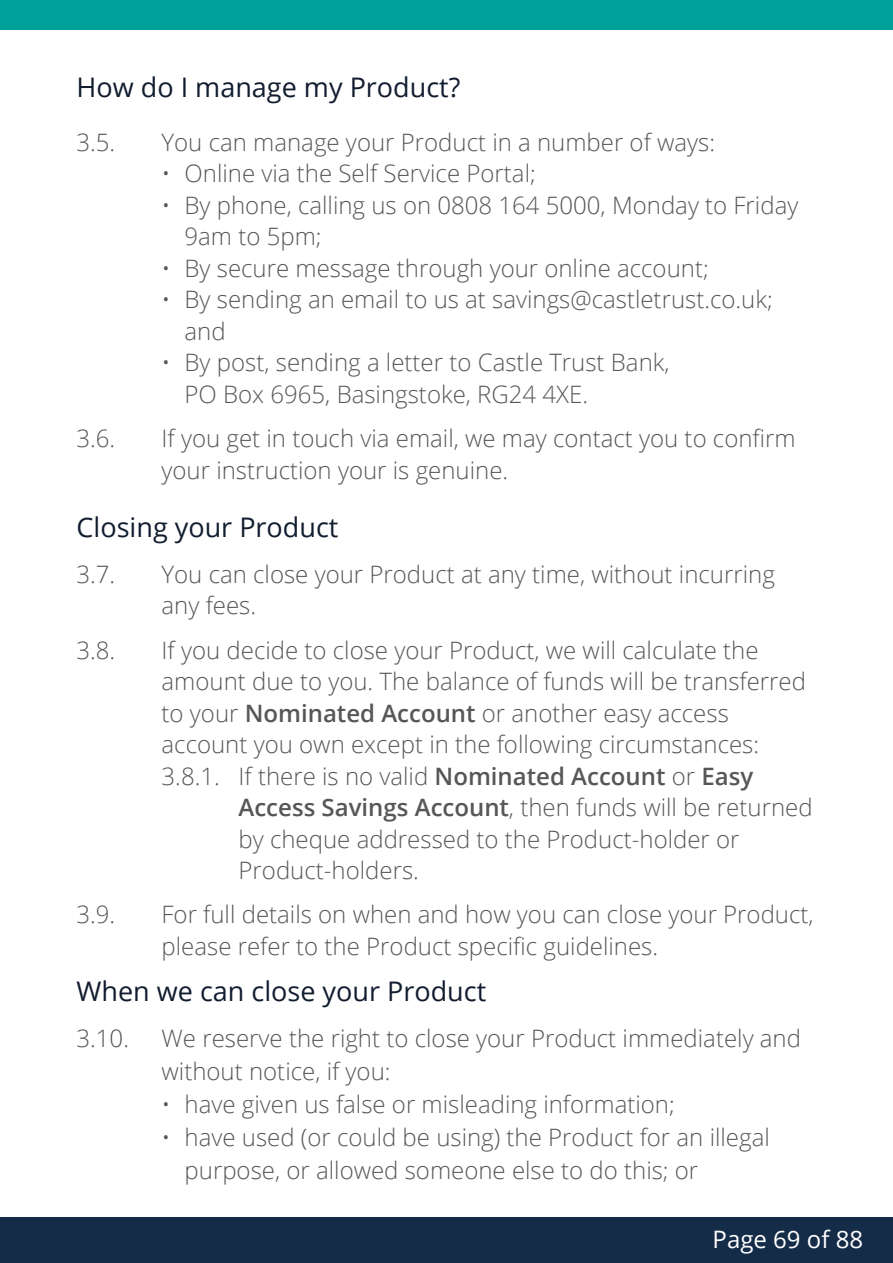
<style>
.page{position:relative;width:893px;height:1263px;background:#fff}
.page>*{position:absolute;margin:0;border:0;box-sizing:border-box;transform-origin:0 0}
.t1{font:27px "Open Sans";color:#111d2f}
.t2{font:300 24px/31.5px "Open Sans";color:#575756}
.t3{font:24px "Open Sans";color:#fff}
.s1{font-weight:600}
</style>
<div class="page">
<div style="left:0;top:0;width:893px;height:30px;background:#00a19a"></div>
<div style="left:0;top:1217px;width:893px;height:46px;background:#152c49"></div>
<p class="t1" style="left:77px;top:68px;width:385px">How do I manage my Product?</p>
<p class="t2" style="left:77px;top:126px;width:40px">3.5.</p>
<p class="t2" style="left:162px;top:126px;width:555px">You can manage your Product in a number of ways:</p>
<p class="t2" style="left:162px;top:157px;width:376px">• Online via the Self Service Portal;</p>
<p class="t2" style="left:185px;top:189px;width:615px;text-indent:-23px">• By phone, calling us on 0808 164 5000, Monday to Friday<br>9am to 5pm;</p>
<p class="t2" style="left:162px;top:252px;width:549px">• By secure message through your online account;</p>
<p class="t2" style="left:185px;top:283px;width:590px;text-indent:-23px">• By sending an email to us at savings@castletrust.co.uk; and</p>
<p class="t2" style="left:185px;top:346px;width:487px;text-indent:-23px">• By post, sending a letter to Castle Trust Bank,<br>PO Box 6965, Basingstoke, RG24 4XE.</p>
<p class="t2" style="left:77px;top:422px;width:40px">3.6.</p>
<p class="t2" style="left:162px;top:422px;width:636px">If you get in touch via email, we may contact you to confirm your instruction your is genuine.</p>
<p class="t1" style="left:77px;top:509px;width:263px">Closing your Product</p>
<p class="t2" style="left:77px;top:558px;width:40px">3.7.</p>
<p class="t2" style="left:162px;top:558px;width:615px">You can close your Product at any time, without incurring any fees.</p>
<p class="t2" style="left:77px;top:634px;width:40px">3.8.</p>
<p class="t2" style="left:162px;top:634px;width:646px">If you decide to close your Product, we will calculate the amount due to you. The balance of funds will be transferred to your <span class="s1">Nominated Account</span> or another easy access account you own except in the following circumstances:<br>3.8.1. If there is no valid <span class="s1">Nominated Account</span> or <span class="s1">Easy</span></p>
<p class="t2" style="left:239px;top:791px;width:576px"><span class="s1">Access Savings Account</span>, then funds will be returned by cheque addressed to the Product-holder or<br>Product-holders.</p>
<p class="t2" style="left:77px;top:898px;width:40px">3.9.</p>
<p class="t2" style="left:162px;top:898px;width:654px">For full details on when and how you can close your Product, please refer to the Product specific guidelines.</p>
<p class="t1" style="left:77px;top:972px;width:411px">When we can close your Product</p>
<p class="t2" style="left:77px;top:1021px;width:54px">3.10.</p>
<p class="t2" style="left:162px;top:1021px;width:641px;line-height:33px">We reserve the right to close your Product immediately and without notice, if you:</p>
<p class="t2" style="left:162px;top:1087px;width:515px">• have given us false or misleading information;</p>
<p class="t2" style="left:185px;top:1120px;width:587px;line-height:33px;text-indent:-23px">• have used (or could be using) the Product for an illegal purpose, or allowed someone else to do this; or</p>
<p class="t3" style="left:713px;top:1222px;width:152px">Page 69 of 88</p>
</div>
